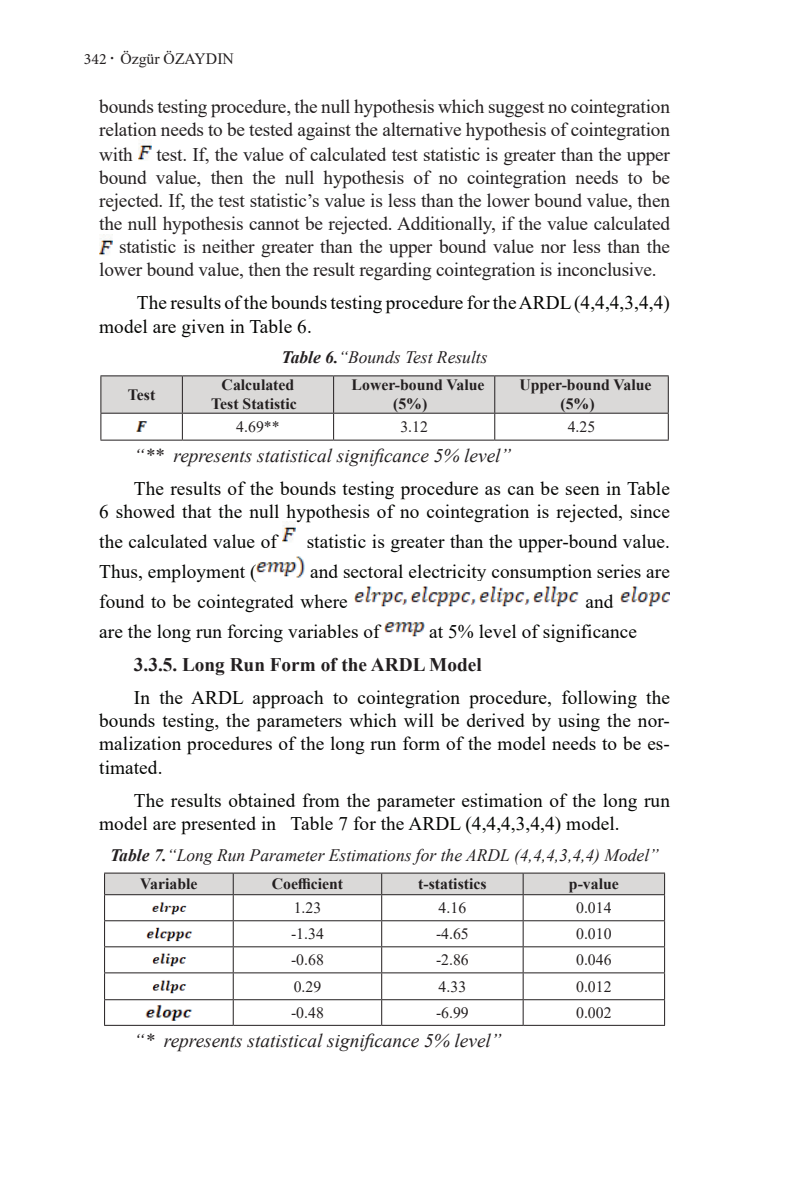
<style>
.page{position:relative;width:794px;height:1191px;background:#fff}
.page>*{position:absolute;margin:0;border:0;box-sizing:border-box;transform-origin:0 0}
.t1{font:19.25px/23.1px "Times New Roman";letter-spacing:.005em;color:#040503}
.t2{font:19.25px/23.1px "Times New Roman";letter-spacing:-.01em;color:#231f20}
.t3{font:italic 19.25px "Times New Roman";color:#231f20}
.t4{font:700 19.25px "Times New Roman";color:#231f20}
.t5{font:italic 17.5px "Times New Roman";color:#231f20}
.t6{font:700 15.75px/18.9px "Times New Roman";color:#231f20;text-align:center}
.t7{font:15.75px "Times New Roman";color:#231f20}
.s1{font-family:"Minion Pro"}
.s2{font-weight:700}
.s3{color:#dad9d8}
</style>
<div class="page">
<img style="left:138px;top:141px;width:13px;height:20px">
<img style="left:99px;top:234px;width:13px;height:22px">
<hr style="left:100px;top:375px;width:82px;height:1px;background:#231f20">
<hr style="left:182px;top:375px;width:151px;height:1px;background:#231f20">
<hr style="left:333px;top:375px;width:162px;height:1px;background:#231f20">
<hr style="left:495px;top:375px;width:173px;height:1px;background:#231f20">
<hr style="left:100px;top:440px;width:82px;height:1px;background:#231f20">
<hr style="left:182px;top:440px;width:151px;height:1px;background:#231f20">
<hr style="left:333px;top:440px;width:162px;height:1px;background:#231f20">
<hr style="left:495px;top:440px;width:173px;height:1px;background:#231f20">
<svg style="left:100px;top:376px;width:569px;height:64px"></svg>
<img style="left:130px;top:417px;width:23px;height:19px">
<img style="left:282px;top:521px;width:13px;height:22px">
<img style="left:256px;top:556px;width:49px;height:22px">
<img style="left:354px;top:586px;width:225px;height:21px">
<img style="left:620px;top:586px;width:50px;height:21px">
<img style="left:385px;top:622px;width:39px;height:15px">
<hr style="left:104px;top:872px;width:129px;height:1px;background:#231f20">
<hr style="left:233px;top:872px;width:149px;height:1px;background:#231f20">
<hr style="left:382px;top:872px;width:141px;height:1px;background:#231f20">
<hr style="left:523px;top:872px;width:142px;height:1px;background:#231f20">
<hr style="left:104px;top:1025px;width:129px;height:1px;background:#231f20">
<hr style="left:233px;top:1025px;width:149px;height:1px;background:#231f20">
<hr style="left:382px;top:1025px;width:141px;height:1px;background:#231f20">
<hr style="left:523px;top:1025px;width:142px;height:1px;background:#231f20">
<svg style="left:104px;top:873px;width:561px;height:152px"></svg>
<img style="left:147px;top:900px;width:44px;height:15px">
<img style="left:142px;top:925px;width:54px;height:17px">
<img style="left:147px;top:951px;width:44px;height:17px">
<img style="left:147px;top:978px;width:44px;height:16px">
<img style="left:140px;top:1002px;width:58px;height:20px">
<p class="t7" style="left:84px;top:47px;width:151px"><span class="s1">342</span> <sup>.</sup> Özgür ÖZAYDIN</p>
<p class="t2" style="left:99px;top:94px;width:572px">bounds testing procedure, the null hypothesis which suggest no cointegration relation needs to be tested against the alternative hypothesis of cointegration</p>
<p class="t2" style="left:99px;top:142px;width:572px">with test. If, the value of calculated test statistic is greater than the upper</p>
<p class="t2" style="left:99px;top:165px;width:572px">bound value, then the null hypothesis of no cointegration needs to be</p>
<p class="t2" style="left:99px;top:188px;width:572px">rejected. If, the test statistic’s value is less than the lower bound value, then</p>
<p class="t2" style="left:99px;top:211px;width:572px">the null hypothesis cannot be rejected. Additionally, if the value calculated</p>
<p class="t2" style="left:119px;top:235px;width:552px">statistic is neither greater than the upper bound value nor less than the</p>
<p class="t2" style="left:99px;top:258px;width:559px">lower bound value, then the result regarding cointegration is inconclusive.</p>
<p class="t1" style="left:99px;top:291px;width:572px;text-indent:38px">The results of the bounds testing procedure for the ARDL (4,4,4,3,4,4) model are given in Table 6.</p>
<p class="t5" style="left:282px;top:345px;width:207px"><span class="s2">Table 6.</span>“Bounds Test Results</p>
<p class="t6" style="left:120px;top:385px;width:45px"><span class="s3">“</span>Test<span class="s3">”</span></p>
<p class="t6" style="left:211px;top:375px;width:95px">Calculated<br>Test Statistic<span class="s3">”</span></p>
<p class="t6" style="left:344px;top:375px;width:142px"><span class="s3">“</span>Lower-bound Value (5%)<span class="s3">”</span></p>
<p class="t6" style="left:511px;top:375px;width:141px"><span class="s3">“</span>Upper-bound Value (5%)<span class="s3">”</span></p>
<p class="t7" style="left:236px;top:416px;width:45px">4.69**</p>
<p class="t7" style="left:400px;top:416px;width:29px">3.12</p>
<p class="t7" style="left:568px;top:416px;width:29px">4.25</p>
<p class="t3" style="left:134px;top:442px;width:379px">“** represents statistical significance 5% level”</p>
<p class="t1" style="left:99px;top:476px;width:572px;text-align:right">The results of the bounds testing procedure as can be seen in Table<br>6 showed that the null hypothesis of no cointegration is rejected, since</p>
<p class="t1" style="left:99px;top:529px;width:179px">the calculated value of</p>
<p class="t1" style="left:307px;top:529px;width:365px">statistic is greater than the upper-bound value.</p>
<p class="t1" style="left:99px;top:559px;width:159px">Thus, employment (</p>
<p class="t1" style="left:99px;top:556px;width:572px;line-height:30.1px;text-indent:211px">and sectoral electricity consumption series are found to be cointegrated where</p>
<p class="t1" style="left:585px;top:589px;width:29px">and</p>
<p class="t1" style="left:99px;top:619px;width:282px">are the long run forcing variables of</p>
<p class="t1" style="left:429px;top:619px;width:209px">at 5% level of significance</p>
<p class="t4" style="left:134px;top:651px;width:349px">3.3.5. Long Run Form of the ARDL Model</p>
<p class="t1" style="left:99px;top:685px;width:572px;text-align:justify;text-indent:35px">In the ARDL approach to cointegration procedure, following the bounds testing, the parameters which will be derived by using the nor&shy;malization procedures of the long run form of the model needs to be es&shy;timated.</p>
<p class="t1" style="left:99px;top:788px;width:572px;text-indent:35px">The results obtained from the parameter estimation of the long run model are presented in Table 7 for the ARDL (4,4,4,3,4,4) model.</p>
<p class="t5" style="left:110px;top:842px;width:550px"><span class="s2">Table 7.</span>“Long Run Parameter Estimations for the ARDL (4,4,4,3,4,4) Model”</p>
<p class="t6" style="left:132px;top:874px;width:74px"><span class="s3">“</span>Variable<span class="s3">”</span></p>
<p class="t6" style="left:264px;top:874px;width:88px"><span class="s3">“</span>Coefficient<span class="s3">”</span></p>
<p class="t6" style="left:410px;top:874px;width:85px"><span class="s3">“</span>t-statistics<span class="s3">”</span></p>
<p class="t6" style="left:561px;top:874px;width:67px"><span class="s3">“</span>p-value<span class="s3">”</span></p>
<p class="t7" style="left:294px;top:896px;width:29px">1.23</p>
<p class="t7" style="left:438px;top:896px;width:29px">4.16</p>
<p class="t7" style="left:576px;top:896px;width:37px">0.014</p>
<p class="t7" style="left:291px;top:923px;width:34px">-1.34</p>
<p class="t7" style="left:436px;top:923px;width:34px">-4.65</p>
<p class="t7" style="left:576px;top:923px;width:37px">0.010</p>
<p class="t7" style="left:291px;top:949px;width:34px">-0.68</p>
<p class="t7" style="left:436px;top:949px;width:34px">-2.86</p>
<p class="t7" style="left:576px;top:949px;width:37px">0.046</p>
<p class="t7" style="left:294px;top:975px;width:29px">0.29</p>
<p class="t7" style="left:438px;top:975px;width:29px">4.33</p>
<p class="t7" style="left:576px;top:975px;width:37px">0.012</p>
<p class="t7" style="left:291px;top:1001px;width:34px">-0.48</p>
<p class="t7" style="left:436px;top:1001px;width:34px">-6.99</p>
<p class="t7" style="left:576px;top:1001px;width:37px">0.002</p>
<p class="t3" style="left:134px;top:1027px;width:369px">“* represents statistical significance 5% level”</p>
</div>
